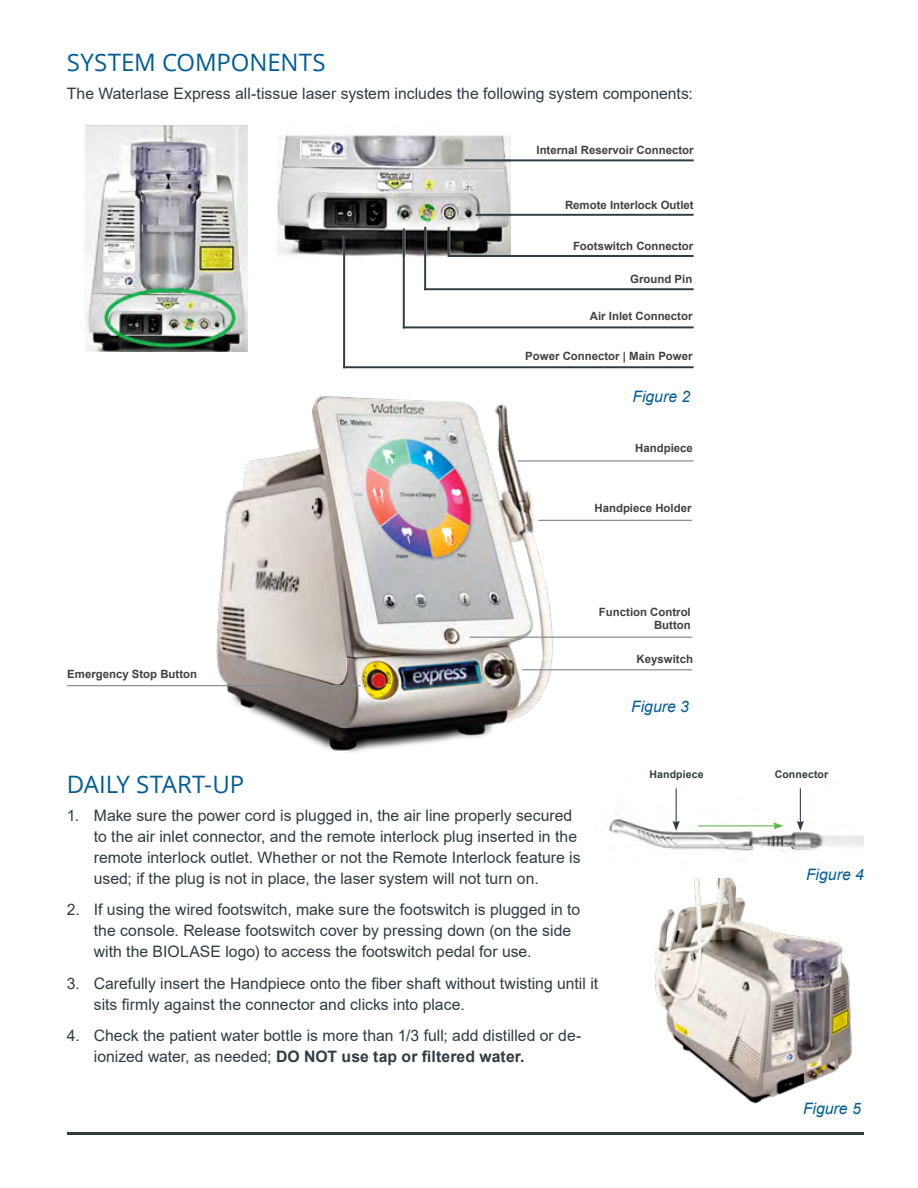
<style>
.page{position:relative;width:918px;height:1188px;background:#fff}
.page>*{position:absolute;margin:0;border:0;box-sizing:border-box;transform-origin:0 0}
.t1{font:24px "Open Sans";letter-spacing:-.005em;color:#005c97}
.t2{font:15.75px/21px "Arial";color:#303c42}
.t3{font:italic 15.75px "Arial";color:#005c97}
.t4{font:700 11.4px/13.6px "Arial";color:#414042;text-align:right}
.t5{font:700 10.5px "Arial";letter-spacing:.015em;color:#303c42}
.s1{font-weight:700}
</style>
<div class="page">
<hr style="left:67px;top:1133px;width:796px;height:2px;background:#303c42">
<img style="left:608px;top:788px;width:255px;height:63px">
<hr style="left:676px;top:788px;width:1px;height:35px;background:#303c42">
<svg style="left:673px;top:821px;width:7px;height:10px"></svg>
<hr style="left:800px;top:788px;width:1px;height:35px;background:#303c42">
<svg style="left:797px;top:821px;width:7px;height:10px"></svg>
<hr style="left:698px;top:825px;width:78px;height:1px;background:#58b947">
<svg style="left:773px;top:822px;width:10px;height:8px"></svg>
<img style="left:205px;top:396px;width:357px;height:357px">
<hr style="left:538px;top:520px;width:154px;height:1px;background:#8c8e90">
<hr style="left:518px;top:460px;width:176px;height:2px;background:#8c8e90">
<hr style="left:67px;top:685px;width:294px;height:1px;background:#8c8e90">
<hr style="left:470px;top:637px;width:222px;height:1px;background:#8c8e90">
<hr style="left:522px;top:669px;width:170px;height:1px;background:#8c8e90">
<img style="left:655px;top:879px;width:197px;height:225px">
<img style="left:277px;top:135px;width:234px;height:122px">
<img style="left:85px;top:126px;width:162px;height:225px">
<hr style="left:465px;top:159px;width:229px;height:2px;background:#303c42">
<hr style="left:476px;top:214px;width:218px;height:2px;background:#303c42">
<hr style="left:448px;top:255px;width:246px;height:2px;background:#303c42">
<hr style="left:424px;top:288px;width:270px;height:2px;background:#303c42">
<hr style="left:403px;top:326px;width:291px;height:2px;background:#303c42">
<hr style="left:343px;top:366px;width:351px;height:2px;background:#303c42">
<hr style="left:448px;top:227px;width:2px;height:30px;background:#303c42">
<hr style="left:424px;top:227px;width:2px;height:63px;background:#303c42">
<hr style="left:403px;top:229px;width:2px;height:99px;background:#303c42">
<hr style="left:343px;top:235px;width:2px;height:133px;background:#303c42">
<h1 class="t1" style="left:67px;top:46px;width:260px">SYSTEM COMPONENTS</h1>
<p class="t2" style="left:67px;top:83px;width:628px">The Waterlase Express all-tissue laser system includes the following system components:</p>
<p class="t4" style="left:537px;top:143px;width:159px">Internal Reservoir Connector</p>
<p class="t4" style="left:565px;top:198px;width:130px">Remote Interlock Outlet</p>
<p class="t4" style="left:573px;top:239px;width:122px">Footswitch Connector</p>
<p class="t4" style="left:630px;top:272px;width:64px">Ground Pin</p>
<p class="t4" style="left:590px;top:309px;width:104px">Air Inlet Connector</p>
<p class="t4" style="left:525px;top:349px;width:169px">Power Connector | Main Power</p>
<p class="t3" style="left:633px;top:386px;width:59px">Figure 2</p>
<p class="t4" style="left:635px;top:441px;width:59px">Handpiece</p>
<p class="t4" style="left:595px;top:501px;width:98px">Handpiece Holder</p>
<p class="t4" style="left:599px;top:605px;width:93px">Function Control<br>Button</p>
<p class="t4" style="left:67px;top:667px;width:131px">Emergency Stop Button</p>
<h1 class="t1" style="left:67px;top:768px;width:179px">DAILY START-UP</h1>
<p class="t2" style="left:94px;top:805px;width:488px;text-indent:-27px">1. Make sure the power cord is plugged in, the air line properly secured to the air inlet connector, and the remote interlock plug inserted in the remote interlock outlet. Whether or not the Remote Interlock feature is used; if the plug is not in place, the laser system will not turn on.</p>
<p class="t2" style="left:94px;top:899px;width:488px;text-indent:-27px">2. If using the wired footswitch, make sure the footswitch is plugged in to the console. Release footswitch cover by pressing down (on the side with the BIOLASE logo) to access the footswitch pedal for use.</p>
<p class="t2" style="left:94px;top:973px;width:506px;text-indent:-27px">3. Carefully insert the Handpiece onto the fiber shaft without twisting until it sits firmly against the connector and clicks into place.</p>
<p class="t2" style="left:94px;top:1025px;width:489px;text-indent:-27px">4. Check the patient water bottle is more than 1/3 full; add distilled or de&shy;ionized water, as needed; <span class="s1">DO NOT use tap or filtered water.</span></p>
<p class="t4" style="left:637px;top:652px;width:58px">Keyswitch</p>
<p class="t3" style="left:631px;top:696px;width:59px">Figure 3</p>
<p class="t5" style="left:650px;top:767px;width:56px">Handpiece</p>
<p class="t5" style="left:775px;top:767px;width:55px">Connector</p>
<p class="t3" style="left:806px;top:864px;width:59px">Figure 4</p>
<p class="t3" style="left:803px;top:1098px;width:59px">Figure 5</p>
</div>
